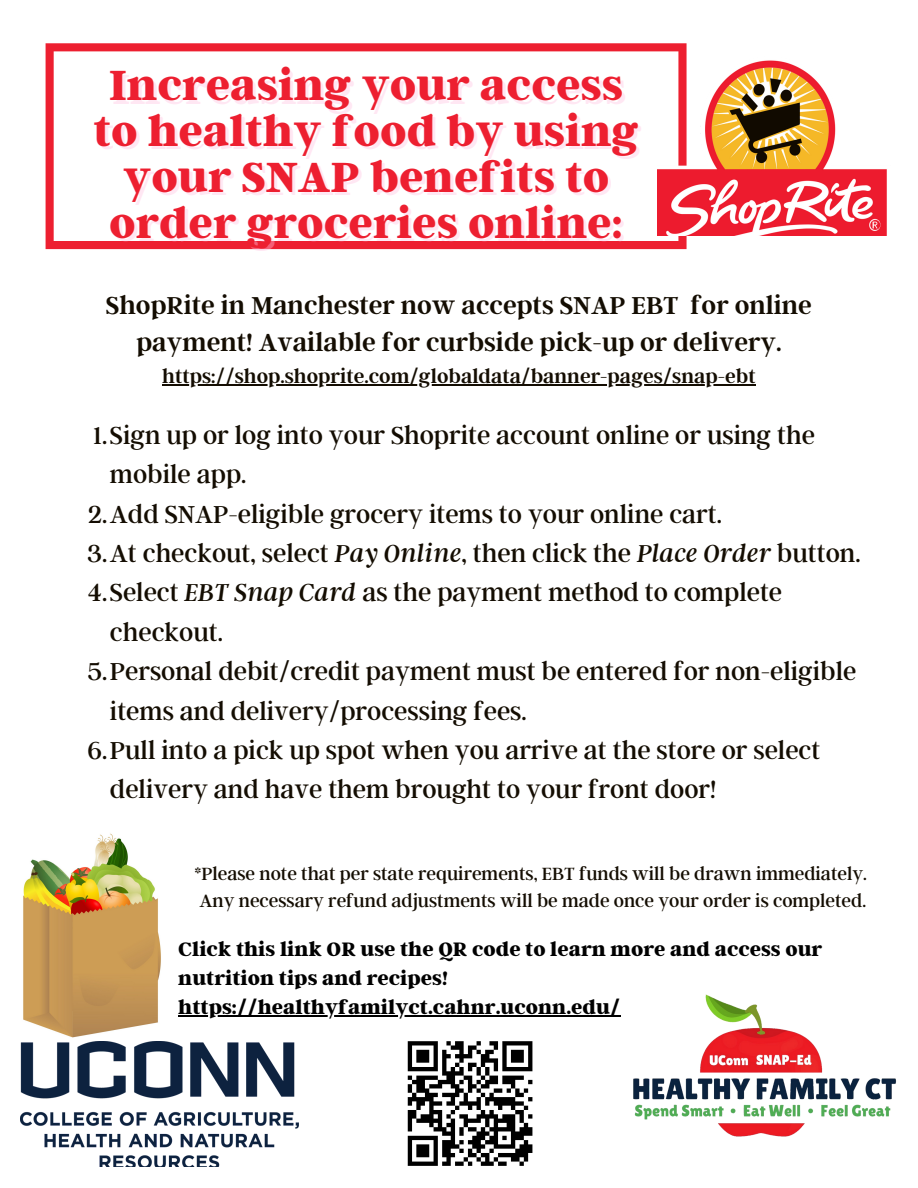
<style>
.page{position:relative;width:918px;height:1188px;background:#fff}
.page>*{position:absolute;margin:0;border:0;box-sizing:border-box;transform-origin:0 0}
.t1{font:800 45.45px/45.9px "Argent CF";color:#ed1f30;text-align:center}
.t2{font:27px "Argent CF";color:#140d02}
.t3{font:600 27px/37.2px "Argent CF";color:#140d02;text-align:center}
.t4{font:800 21px/29.2px "Argent CF";color:#000}
.t5{font:600 21px "Argent CF";color:#140d02}
.t6{font:19.5px/27px "Argent CF";color:#140d02}
.s1{font-style:italic}
</style>
<div class="page">
<img style="left:23px;top:833px;width:140px;height:209px">
<img style="left:611px;top:994px;width:285px;height:143px">
<svg style="left:46px;top:43px;width:641px;height:206px"></svg>
<img style="left:21px;top:1042px;width:277px;height:124px">
<hr style="left:162px;top:384px;width:594px;height:1px;background:#140d02">
<img style="left:658px;top:57px;width:229px;height:179px">
<hr style="left:178px;top:1015px;width:442px;height:1px;background:#000">
<svg style="left:408px;top:1041px;width:124px;height:125px"></svg>
<h1 class="t1" style="left:94px;top:61px;width:547px">Increasing your access to healthy food by using your SNAP benefits to order groceries online:</h1>
<p class="t3" style="left:106px;top:286px;width:707px">ShopRite in Manchester now accepts SNAP EBT for online payment! Available for curbside pick-up or delivery.</p>
<p class="t5" style="left:162px;top:362px;width:595px">https://shop.shoprite.com/globaldata/banner-pages/snap-ebt</p>
<p class="t2" style="left:93px;top:418px;width:723px">1.Sign up or log into your Shoprite account online or using the</p>
<p class="t2" style="left:110px;top:457px;width:138px">mobile app.</p>
<p class="t2" style="left:88px;top:496px;width:635px">2.Add SNAP-eligible grocery items to your online cart.</p>
<p class="t2" style="left:87px;top:536px;width:775px">3.At checkout, select <span class="s1">Pay Online</span>, then click the <span class="s1">Place Order</span> button.</p>
<p class="t2" style="left:88px;top:575px;width:696px">4.Select <span class="s1">EBT Snap Card</span> as the payment method to complete</p>
<p class="t2" style="left:110px;top:615px;width:114px">checkout.</p>
<p class="t2" style="left:87px;top:654px;width:771px">5.Personal debit/credit payment must be entered for non-eligible</p>
<p class="t2" style="left:110px;top:693px;width:418px">items and delivery/processing fees.</p>
<p class="t2" style="left:87px;top:733px;width:734px">6.Pull into a pick up spot when you arrive at the store or select</p>
<p class="t2" style="left:110px;top:772px;width:608px">delivery and have them brought to your front door!</p>
<p class="t6" style="left:194px;top:859px;width:674px">*Please note that per state requirements, EBT funds will be drawn immediately.<br>Any necessary refund adjustments will be made once your order is completed.</p>
<p class="t4" style="left:178px;top:933px;width:646px">Click this link OR use the QR code to learn more and access our nutrition tips and recipes! https://healthyfamilyct.cahnr.uconn.edu/</p>
</div>
